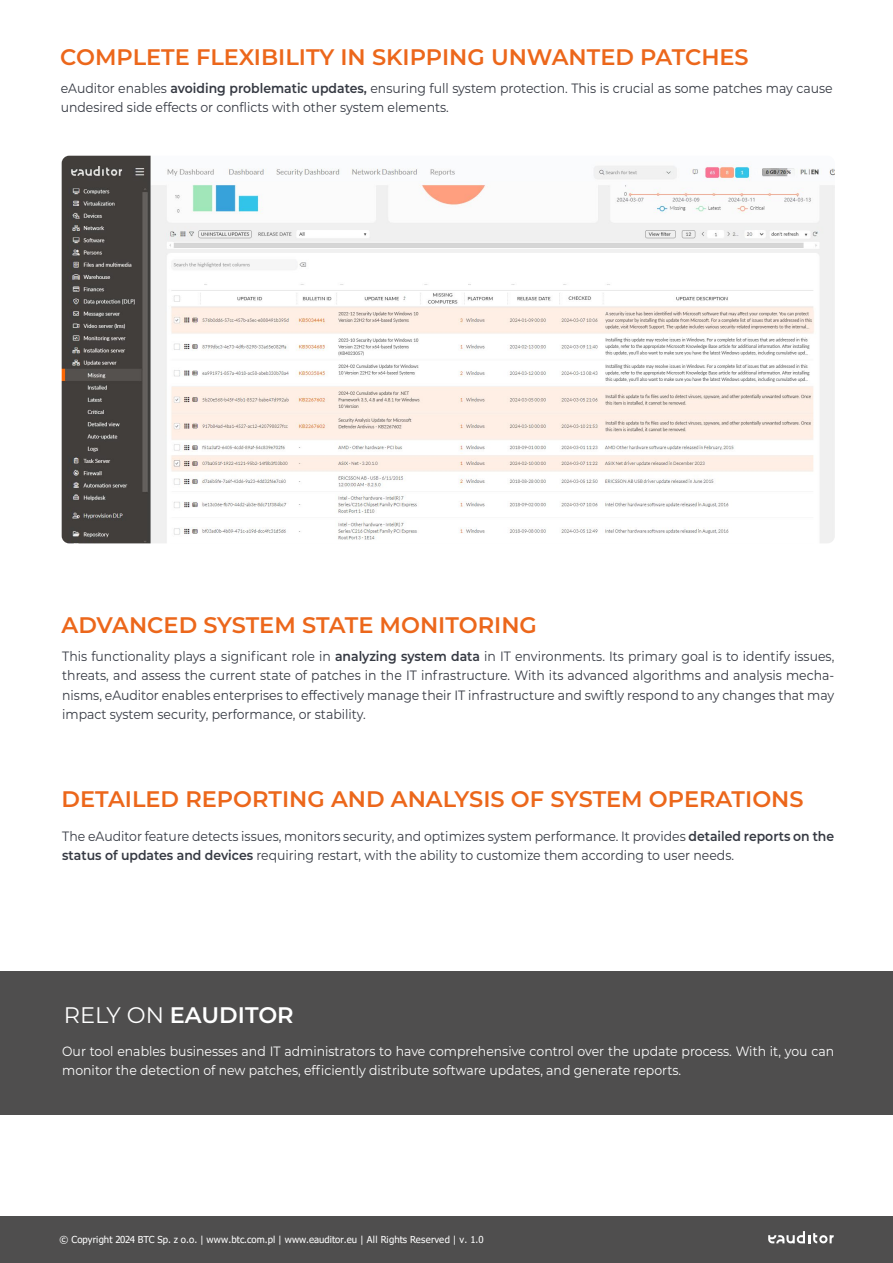
<style>
.page{position:relative;width:893px;height:1263px;background:#fff}
.page>*{position:absolute;margin:0;border:0;box-sizing:border-box;transform-origin:0 0}
.t1{font:600 22.5px "Montserrat";color:#ec671b}
.t2{font:600 22.5px "Montserrat";color:#fff}
.t3{font:13.5px/19.5px "Montserrat";color:#353942;scale:.92 1}
.t4{font:13.5px/19.5px "Montserrat";color:#fff;scale:.92 1}
.t5{font:9.6px "Tahoma";color:#fff}
.s1{font-weight:600}
.s2{font-weight:400}
</style>
<div class="page">
<div style="left:0;top:1216px;width:893px;height:47px;background:#4f4e4e"></div>
<svg style="left:768px;top:1231px;width:66px;height:12px"></svg>
<div style="left:0;top:971px;width:893px;height:143px;background:#4f4e4e"></div>
<img style="left:62px;top:156px;width:773px;height:387px">
<h1 class="t1" style="left:60px;top:41px;width:690px">COMPLETE FLEXIBILITY IN SKIPPING UNWANTED PATCHES</h1>
<p class="t3" style="left:61px;top:78px;width:841px">eAuditor enables <span class="s1">avoiding problematic updates,</span> ensuring full system protection. This is crucial as some patches may cause undesired side effects or conflicts with other system elements.</p>
<h1 class="t1" style="left:62px;top:609px;width:477px">ADVANCED SYSTEM STATE MONITORING</h1>
<p class="t3" style="left:62px;top:646px;width:841px;text-align:justify">This functionality plays a significant role in <span class="s1">analyzing system data</span> in IT environments. Its primary goal is to identify issues, threats, and assess the current state of patches in the IT infrastructure. With its advanced algorithms and analysis mecha&shy;nisms, eAuditor enables enterprises to effectively manage their IT infrastructure and swiftly respond to any changes that may impact system security, performance, or stability.</p>
<h1 class="t1" style="left:62px;top:783px;width:743px">DETAILED REPORTING AND ANALYSIS OF SYSTEM OPERATIONS</h1>
<p class="t3" style="left:62px;top:826px;width:841px">The eAuditor feature detects issues, monitors security, and optimizes system performance. It provides <span class="s1">detailed reports on the status of updates and devices</span> requiring restart, with the ability to customize them according to user needs.</p>
<h1 class="t2" style="left:64px;top:999px;width:231px"><span class="s2">RELY ON</span> EAUDITOR</h1>
<p class="t4" style="left:62px;top:1041px;width:841px">Our tool enables businesses and IT administrators to have comprehensive control over the update process. With it, you can monitor the detection of new patches, efficiently distribute software updates, and generate reports.</p>
<p class="t5" style="left:60px;top:1233px;width:426px">© Copyright 2024 BTC Sp. z o.o. | www.btc.com.pl | www.eauditor.eu | All Rights Reserved | v. 1.0</p>
</div>
